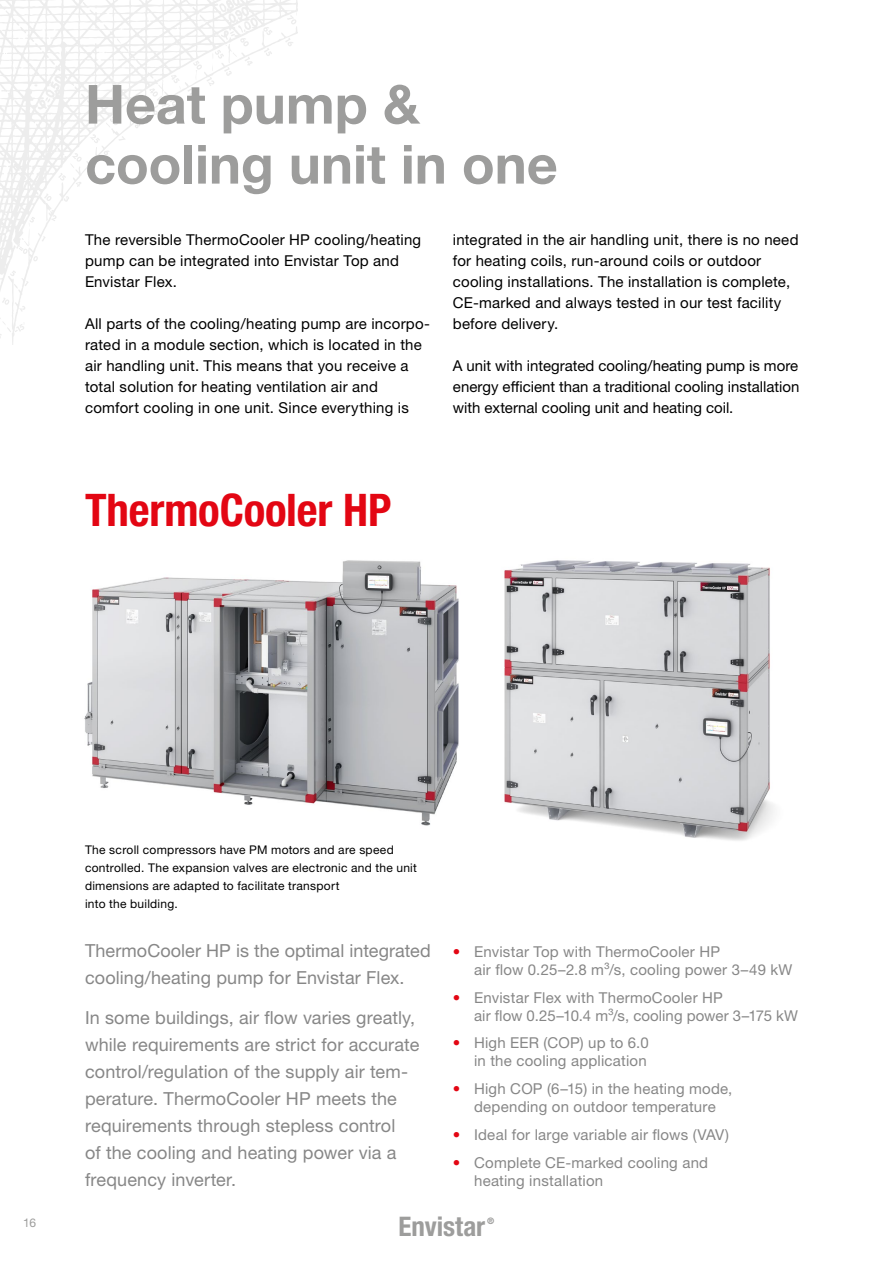
<style>
.page{position:relative;width:893px;height:1263px;background:#fff}
.page>*{position:absolute;margin:0;border:0;box-sizing:border-box;transform-origin:0 0}
.t1{font:700 54px/60px "Helvetica Neue LTW1 G";color:#9d9d9c}
.t2{font:700 condensed 45px "Helvetica Neue LTW1 G";letter-spacing:-.005em;color:#e30613}
.t3{font:700 condensed 27px "Helvetica Neue LTW1 G";letter-spacing:-.005em;color:#9d9d9c}
.t4{font:18px/27px "Helvetica Neue LTW1 G";letter-spacing:.005em;color:#878787}
.t5{font:15px/21px "Helvetica Neue LTW1 G";letter-spacing:.015em;color:#000}
.t6{font:15px/18px "Helvetica Neue LTW1 G";letter-spacing:.015em;color:#878787}
.t7{font:12px/18px "Helvetica Neue LTW1 G";letter-spacing:.025em;color:#000}
.t8{font:12px "Helvetica Neue LTW1 G";color:#9d9d9c}
.t9{font:700 condensed 9px "Helvetica Neue LTW1 G";color:#9d9d9c}
.s1{color:#e30613}
</style>
<div class="page">
<svg style="left:0;top:0;width:149px;height:344px"></svg>
<svg style="left:149px;top:0;width:149px;height:116px"></svg>
<img style="left:504px;top:560px;width:270px;height:281px">
<img style="left:84px;top:560px;width:375px;height:266px">
<h1 class="t1" style="left:85px;top:74px;width:474px">Heat pump &amp; cooling unit in one</h1>
<p class="t5" style="left:85px;top:229px;width:338px">The reversible ThermoCooler HP cooling/heating pump can be integrated into Envistar Top and<br>Envistar Flex.</p>
<p class="t5" style="left:85px;top:313px;width:346px">All parts of the cooling/heating pump are incorpo&shy;rated in a module section, which is located in the air handling unit. This means that you receive a total solution for heating ventilation air and comfort cooling in one unit. Since everything is</p>
<p class="t5" style="left:453px;top:229px;width:347px">integrated in the air handling unit, there is no need for heating coils, run-around coils or outdoor cooling installations. The installation is complete, CE-marked and always tested in our test facility before delivery.</p>
<p class="t5" style="left:453px;top:355px;width:348px;text-align:justify">A unit with integrated cooling/heating pump is more energy efficient than a traditional cooling installation with external cooling unit and heating coil.</p>
<h2 class="t2" style="left:85px;top:483px;width:308px">ThermoCooler HP</h2>
<p class="t7" style="left:85px;top:840px;width:333px">The scroll compressors have PM motors and are speed controlled. The expansion valves are electronic and the unit dimensions are adapted to facilitate transport<br>into the building.</p>
<p class="t4" style="left:85px;top:937px;width:347px">ThermoCooler HP is the optimal integrated cooling/heating pump for Envistar Flex.</p>
<p class="t4" style="left:85px;top:1004px;width:336px">In some buildings, air flow varies greatly, while requirements are strict for accurate control/regulation of the supply air tem&shy;perature. ThermoCooler HP meets the requirements through stepless control<br>of the cooling and heating power via a frequency inverter.</p>
<p class="t6" style="left:474px;top:942px;width:320px;text-indent:-21px"><span class="s1">•</span> Envistar Top with ThermoCooler HP<br>air flow 0.25–2.8 m³/s, cooling power 3–49 kW</p>
<p class="t6" style="left:474px;top:988px;width:325px;text-indent:-21px"><span class="s1">•</span> Envistar Flex with ThermoCooler HP<br>air flow 0.25–10.4 m³/s, cooling power 3–175 kW</p>
<p class="t6" style="left:453px;top:1034px;width:197px;text-align:right"><span class="s1">•</span> High EER (COP) up to 6.0 in the cooling application</p>
<p class="t6" style="left:453px;top:1080px;width:281px;text-align:center"><span class="s1">•</span> High COP (6–15) in the heating mode, depending on outdoor temperature</p>
<p class="t6" style="left:453px;top:1125px;width:278px"><span class="s1">•</span> Ideal for large variable air flows (VAV)</p>
<p class="t6" style="left:474px;top:1153px;width:235px;text-indent:-21px"><span class="s1">•</span> Complete CE-marked cooling and heating installation</p>
<p class="t8" style="left:23px;top:1215px;width:14px">16</p>
<h3 class="t3" style="left:399px;top:1210px;width:88px">Envistar</h3>
<p class="t9" style="left:487px;top:1215px;width:9px">®</p>
</div>
